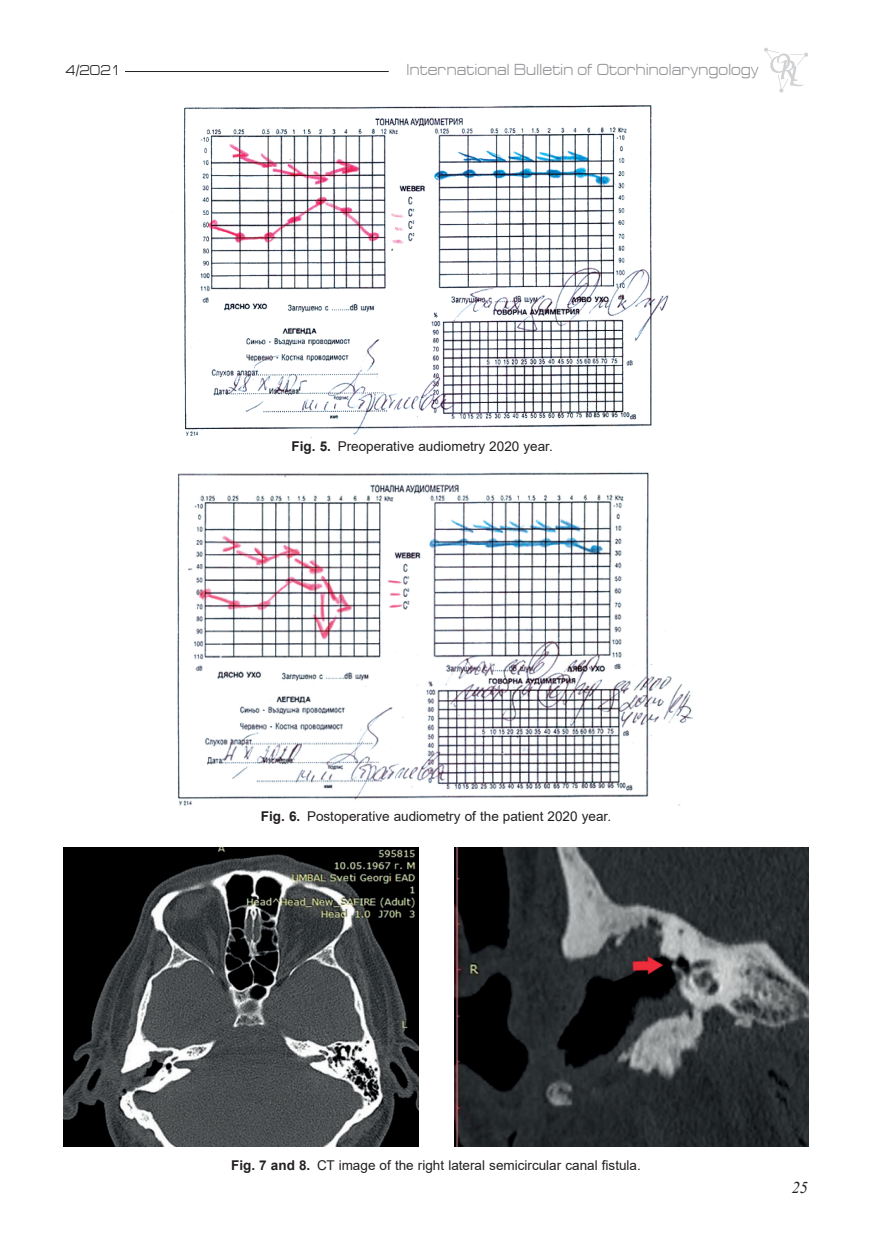
<style>
.page{position:relative;width:872px;height:1234px;background:#fff}
.page>*{position:absolute;margin:0;border:0;box-sizing:border-box;transform-origin:0 0}
.t1{font:italic 16.5px "Times New Roman";color:#231f20}
.t2{font:16.2px "Europe Ext";color:#939598;scale:.83 1}
.t3{font:14.4px "Europe Ext";color:#231f20;scale:.83 1}
.t4{font:13.5px "Arial";color:#231f20}
.s1{font-weight:700}
</style>
<div class="page">
<svg style="left:764px;top:48px;width:44px;height:44px"></svg>
<hr style="left:125px;top:71px;width:264px;height:1px;background:#231f20">
<img style="left:172px;top:105px;width:497px;height:333px">
<img style="left:177px;top:471px;width:516px;height:335px">
<img style="left:64px;top:847px;width:355px;height:299px">
<img style="left:454px;top:847px;width:354px;height:299px">
<p class="t3" style="left:65px;top:62px;width:69px">4/2021</p>
<p class="t2" style="left:406px;top:61px;width:426px">International Bulletin of Otorhinolaryngology</p>
<p class="t4" style="left:291px;top:437px;width:263px"><span class="s1">Fig. 5.</span> Preoperative audiometry 2020 year.</p>
<p class="t4" style="left:261px;top:806px;width:352px"><span class="s1">Fig. 6.</span> Postoperative audiometry of the patient 2020 year.</p>
<p class="t4" style="left:231px;top:1155px;width:411px"><span class="s1">Fig. 7 and 8.</span> СТ image of the right lateral semicircular canal fistula.</p>
<p class="t1" style="left:791px;top:1175px;width:18px">25</p>
</div>
